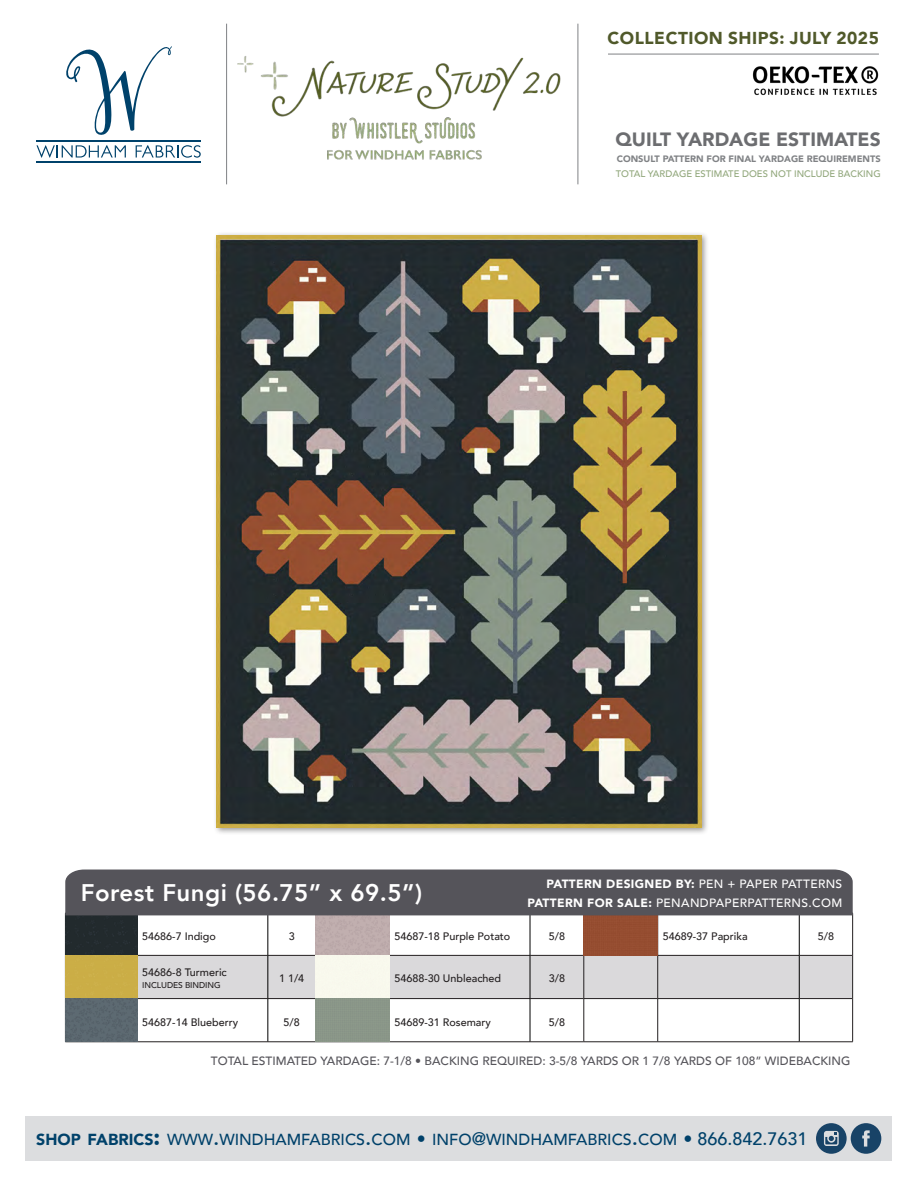
<style>
.page{position:relative;width:918px;height:1188px;background:#fff}
.page>*{position:absolute;margin:0;border:0;box-sizing:border-box;transform-origin:0 0}
.t1{font:800 24px "Avenir";letter-spacing:.02em;color:#fff}
.t2{font:900 19.2px "Avenir";color:#6c6d70}
.t3{font:900 17.25px "Avenir";letter-spacing:.03em;color:#50592a}
.t4{font:500 15.9px "Avenir";color:#00416a}
.t5{font:500 12px "Avenir";color:#55545a}
.t6{font:500 12px "Avenir";letter-spacing:.03em;color:#fff}
.t7{font:900 12px "Avenir";letter-spacing:.03em;color:#fff}
.t8{font:500 10.8px "Avenir";color:#231f20}
.t9{font:500 9.45px "Avenir";color:#91a77b}
.t10{font:900 9.3px "Avenir";color:#808285}
.t11{font:500 8.4px "Avenir";letter-spacing:-.01em;color:#231f20}
.s1{font-weight:500}
.s2{font-weight:900}
.s3{font-weight:900;font-size:22.8px}
.s4{font-size:22.8px}
.s5{font-size:18px}
</style>
<div class="page">
<svg style="left:36px;top:145px;width:90px;height:13px"></svg>
<svg style="left:136px;top:145px;width:65px;height:13px"></svg>
<hr style="left:36px;top:140px;width:165px;height:1px;background:#00426b">
<hr style="left:36px;top:161px;width:165px;height:1px;background:#00426b">
<svg style="left:66px;top:46px;width:106px;height:89px"></svg>
<hr style="left:226px;top:24px;width:1px;height:160px;background:#808285">
<hr style="left:578px;top:24px;width:1px;height:160px;background:#808285">
<hr style="left:608px;top:54px;width:271px;height:1px;background:#808285">
<img style="left:753px;top:66px;width:126px;height:30px">
<img style="left:237px;top:56px;width:324px;height:104px">
<div style="left:26px;top:1116px;width:866px;height:45px;background:#dcdddf"></div>
<svg style="left:816px;top:1123px;width:65px;height:31px"></svg>
<div style="left:213px;top:231px;width:496px;height:604px;background:#231f20;opacity:.45"></div>
<img style="left:217px;top:235px;width:484px;height:593px">
<div style="left:138px;top:956px;width:714px;height:42px;background:#dad9db"></div>
<hr style="left:65px;top:913px;width:1px;height:42px;background:#231f20">
<hr style="left:137px;top:913px;width:1px;height:42px;background:#231f20">
<hr style="left:315px;top:913px;width:1px;height:42px;background:#231f20">
<hr style="left:389px;top:913px;width:1px;height:42px;background:#231f20">
<hr style="left:852px;top:913px;width:1px;height:42px;background:#231f20">
<hr style="left:65px;top:955px;width:72px;height:1px;background:#231f20">
<hr style="left:65px;top:956px;width:1px;height:42px;background:#231f20">
<hr style="left:137px;top:955px;width:131px;height:1px;background:#231f20">
<hr style="left:137px;top:956px;width:1px;height:42px;background:#231f20">
<hr style="left:315px;top:955px;width:74px;height:1px;background:#231f20">
<hr style="left:315px;top:956px;width:1px;height:42px;background:#231f20">
<hr style="left:389px;top:955px;width:141px;height:1px;background:#231f20">
<hr style="left:389px;top:956px;width:1px;height:42px;background:#231f20">
<hr style="left:584px;top:955px;width:74px;height:1px;background:#231f20">
<hr style="left:584px;top:956px;width:1px;height:42px;background:#231f20">
<hr style="left:658px;top:955px;width:141px;height:1px;background:#231f20">
<hr style="left:657px;top:956px;width:1px;height:42px;background:#231f20">
<hr style="left:852px;top:955px;width:1px;height:44px;background:#231f20">
<hr style="left:65px;top:998px;width:72px;height:1px;background:#231f20">
<hr style="left:65px;top:999px;width:1px;height:43px;background:#231f20">
<hr style="left:137px;top:998px;width:131px;height:1px;background:#231f20">
<hr style="left:137px;top:999px;width:1px;height:43px;background:#231f20">
<hr style="left:315px;top:998px;width:74px;height:1px;background:#231f20">
<hr style="left:315px;top:999px;width:1px;height:43px;background:#231f20">
<hr style="left:389px;top:998px;width:141px;height:1px;background:#231f20">
<hr style="left:389px;top:999px;width:1px;height:43px;background:#231f20">
<hr style="left:584px;top:998px;width:74px;height:1px;background:#231f20">
<hr style="left:584px;top:999px;width:1px;height:43px;background:#231f20">
<hr style="left:658px;top:998px;width:141px;height:1px;background:#231f20">
<hr style="left:657px;top:999px;width:1px;height:43px;background:#231f20">
<hr style="left:852px;top:999px;width:1px;height:43px;background:#231f20">
<hr style="left:65px;top:1042px;width:72px;height:1px;background:#231f20">
<hr style="left:137px;top:1042px;width:131px;height:1px;background:#231f20">
<hr style="left:315px;top:1042px;width:74px;height:1px;background:#231f20">
<hr style="left:389px;top:1042px;width:141px;height:1px;background:#231f20">
<hr style="left:584px;top:1042px;width:74px;height:1px;background:#231f20">
<hr style="left:658px;top:1042px;width:141px;height:1px;background:#231f20">
<hr style="left:268px;top:913px;width:1px;height:42px;background:#000">
<hr style="left:268px;top:955px;width:1px;height:44px;background:#000">
<hr style="left:268px;top:999px;width:1px;height:43px;background:#000">
<hr style="left:530px;top:913px;width:1px;height:42px;background:#000">
<hr style="left:799px;top:913px;width:1px;height:42px;background:#000">
<hr style="left:799px;top:955px;width:1px;height:44px;background:#000">
<hr style="left:799px;top:999px;width:1px;height:43px;background:#000">
<hr style="left:530px;top:956px;width:1px;height:42px;background:#000">
<hr style="left:530px;top:999px;width:1px;height:43px;background:#000">
<hr style="left:268px;top:955px;width:47px;height:1px;background:#231f20">
<hr style="left:530px;top:955px;width:54px;height:1px;background:#231f20">
<hr style="left:799px;top:955px;width:53px;height:1px;background:#231f20">
<hr style="left:268px;top:998px;width:47px;height:1px;background:#231f20">
<hr style="left:530px;top:998px;width:54px;height:1px;background:#231f20">
<hr style="left:799px;top:998px;width:53px;height:1px;background:#231f20">
<hr style="left:268px;top:1042px;width:47px;height:1px;background:#231f20">
<hr style="left:530px;top:1042px;width:54px;height:1px;background:#231f20">
<hr style="left:799px;top:1042px;width:54px;height:1px;background:#231f20">
<img style="left:66px;top:915px;width:71px;height:127px">
<img style="left:316px;top:915px;width:73px;height:127px">
<div style="left:584px;top:915px;width:74px;height:40px;background:#954d31"></div>
<div style="left:65px;top:870px;width:788px;height:45px;background:#55545a"></div>
<h3 class="t3" style="left:608px;top:24px;width:273px">COLLECTION SHIPS: JULY 2025</h3>
<h2 class="t2" style="left:615px;top:123px;width:267px">QUILT YARDAGE ESTIMATES</h2>
<p class="t10" style="left:617px;top:150px;width:266px">CONSULT PATTERN FOR FINAL YARDAGE REQUIREMENTS</p>
<p class="t9" style="left:616px;top:166px;width:266px">TOTAL YARDAGE ESTIMATE DOES NOT INCLUDE BACKING</p>
<p class="t1" style="left:81px;top:874px;width:343px">Forest Fungi (56.75” x 69.5”)</p>
<p class="t7" style="left:547px;top:873px;width:297px">PATTERN DESIGNED BY: <span class="s1">PEN + PAPER PATTERNS</span></p>
<p class="t6" style="left:527px;top:893px;width:316px"><span class="s2">PATTERN FOR SALE:</span> PENANDPAPERPATTERNS.COM</p>
<p class="t8" style="left:142px;top:927px;width:75px">54686-7 Indigo</p>
<p class="t8" style="left:289px;top:927px;width:8px">3</p>
<p class="t8" style="left:395px;top:927px;width:117px">54687-18 Purple Potato</p>
<p class="t8" style="left:549px;top:927px;width:18px">5/8</p>
<p class="t8" style="left:663px;top:927px;width:86px">54689-37 Paprika</p>
<p class="t8" style="left:818px;top:927px;width:18px">5/8</p>
<p class="t8" style="left:142px;top:963px;width:86px">54686-8 Turmeric</p>
<p class="t11" style="left:142px;top:978px;width:80px">INCLUDES BINDING</p>
<p class="t8" style="left:279px;top:969px;width:27px">1 1/4</p>
<p class="t8" style="left:395px;top:969px;width:108px">54688-30 Unbleached</p>
<p class="t8" style="left:549px;top:969px;width:18px">3/8</p>
<p class="t8" style="left:142px;top:1012px;width:97px">54687-14 Blueberry</p>
<p class="t8" style="left:284px;top:1012px;width:18px">5/8</p>
<p class="t8" style="left:395px;top:1012px;width:98px">54689-31 Rosemary</p>
<p class="t8" style="left:549px;top:1012px;width:18px">5/8</p>
<p class="t5" style="left:211px;top:1051px;width:641px">TOTAL ESTIMATED YARDAGE: 7-1/8 • BACKING REQUIRED: 3-5/8 YARDS OR 1 7/8 YARDS OF 108” WIDEBACKING</p>
<h3 class="t4" style="left:36px;top:1126px;width:773px"><span class="s2">SHOP FABRICS</span><span class="s3">:</span> WWW<span class="s4">.</span>WINDHAMFABRICS<span class="s4">.</span>COM <span class="s5">•</span> INFO<span class="s5">@</span>WINDHAMFABRICS<span class="s4">.</span>COM <span class="s5">• 866.842.7631</span></h3>
</div>
